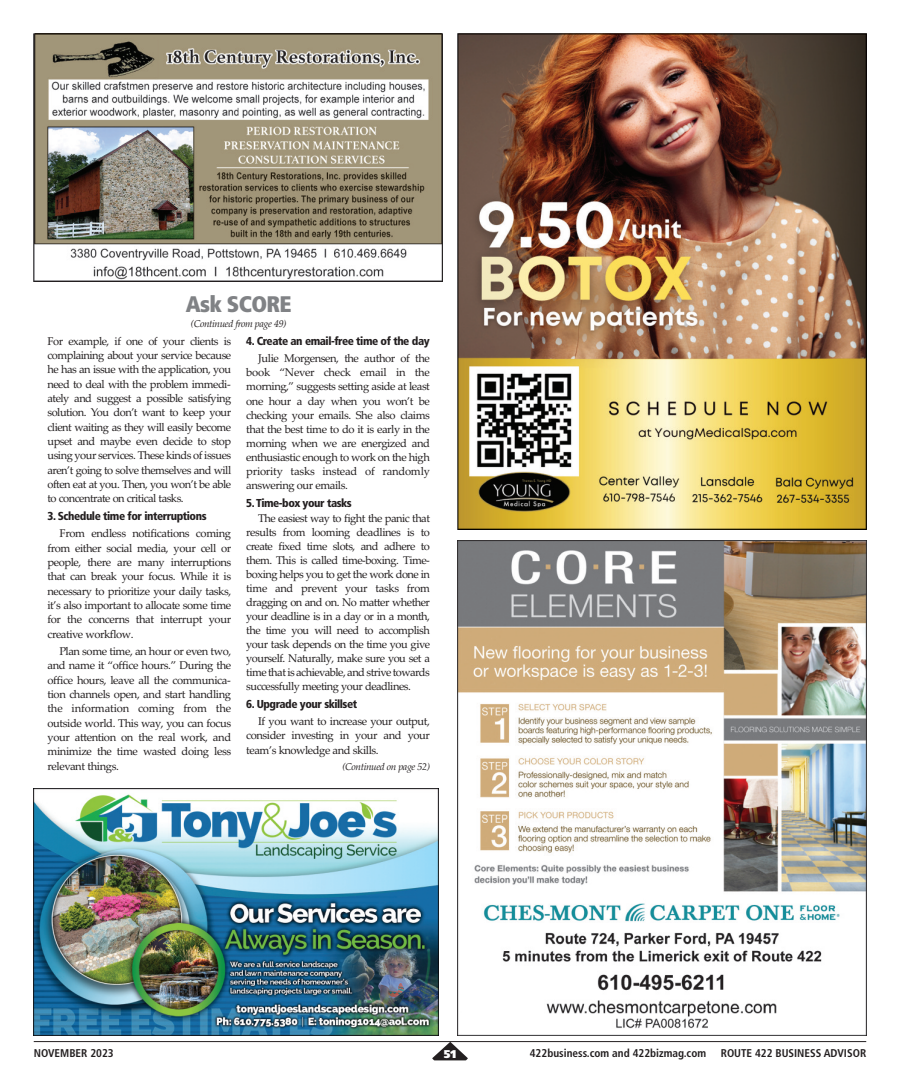
<style>
.page{position:relative;width:900px;height:1092px;background:#fff}
.page>*{position:absolute;margin:0;border:0;box-sizing:border-box;transform-origin:0 0}
.t1{font:900 condensed 22.5px "Frutiger";letter-spacing:-.03em;color:#808285}
.t2{font:900 condensed 11.5px "Frutiger";letter-spacing:-.04em;color:#231f20}
.t3{font:11.25px/14.4px "Palatino Linotype";letter-spacing:-.04em;color:#231f20;text-align:justify}
.t4{font:700 condensed 11.25px "Frutiger";color:#231f20}
.t5{font:900 11.25px "Frutiger";color:#fff}
.t6{font:italic 10px "Palatino Linotype";letter-spacing:-.04em;color:#231f20}
</style>
<div class="page">
<img style="left:34px;top:34px;width:408px;height:247px">
<hr style="left:34px;top:1041px;width:832px;height:1px;background:#231f20">
<svg style="left:432px;top:1041px;width:36px;height:19px"></svg>
<img style="left:458px;top:34px;width:408px;height:495px">
<img style="left:458px;top:540px;width:408px;height:495px">
<img style="left:34px;top:788px;width:405px;height:247px">
<h1 class="t1" style="left:186px;top:295px;width:107px">Ask SCORE</h1>
<p class="t6" style="left:191px;top:318px;width:97px">(Continued from page 49)</p>
<p class="t3" style="left:48px;top:333px;width:185px">For example, if one of your clients is complaining about your service because he has an issue with the application, you need to deal with the problem immedi&shy;ately and suggest a possible satisfying solution. You don’t want to keep your client waiting as they will easily become upset and maybe even decide to stop using your services. These kinds of issues aren’t going to solve themselves and will often eat at you. Then, you won’t be able to concentrate on critical tasks.</p>
<p class="t2" style="left:48px;top:511px;width:161px">3. Schedule time for interruptions</p>
<p class="t3" style="left:47px;top:526px;width:185px;text-indent:12px">From endless notifications coming from either social media, your cell or people, there are many interruptions that can break your focus. While it is necessary to prioritize your daily tasks, it’s also important to allocate some time for the concerns that interrupt your creative workflow.</p>
<p class="t3" style="left:47px;top:644px;width:185px;text-indent:12px">Plan some time, an hour or even two, and name it “office hours.” During the office hours, leave all the communica&shy;tion channels open, and start handling the information coming from the outside world. This way, you can focus your attention on the real work, and minimize the time wasted doing less relevant things.</p>
<p class="t2" style="left:246px;top:336px;width:185px">4. Create an email-free time of the day</p>
<p class="t3" style="left:246px;top:351px;width:185px;line-height:14px;text-indent:12px">Julie Morgensen, the author of the book “Never check email in the morning,” suggests setting aside at least one hour a day when you won’t be checking your emails. She also claims that the best time to do it is early in the morning when we are energized and enthusiastic enough to work on the high priority tasks instead of randomly answering our emails.</p>
<p class="t2" style="left:246px;top:498px;width:107px">5. Time-box your tasks</p>
<p class="t3" style="left:246px;top:510px;width:185px;line-height:14px;text-indent:12px">The easiest way to fight the panic that results from looming deadlines is to create fixed time slots, and adhere to them. This is called time-boxing. Time&shy;boxing helps you to get the work done in time and prevent your tasks from dragging on and on. No matter whether your deadline is in a day or in a month, the time you will need to accomplish your task depends on the time you give yourself. Naturally, make sure you set a time that is achievable, and strive towards successfully meeting your deadlines.</p>
<p class="t2" style="left:246px;top:698px;width:113px">6. Upgrade your skillset</p>
<p class="t3" style="left:246px;top:714px;width:185px;text-indent:12px">If you want to increase your output, consider investing in your and your team’s knowledge and skills.</p>
<p class="t6" style="left:342px;top:760px;width:89px">(Continued on page 52)</p>
<p class="t4" style="left:34px;top:1048px;width:82px">NOVEMBER 2023</p>
<p class="t5" style="left:444px;top:1049px;width:14px">51</p>
<p class="t4" style="left:530px;top:1048px;width:178px">422business.com and 422bizmag.com</p>
<p class="t4" style="left:721px;top:1048px;width:147px">ROUTE 422 BUSINESS ADVISOR</p>
</div>
